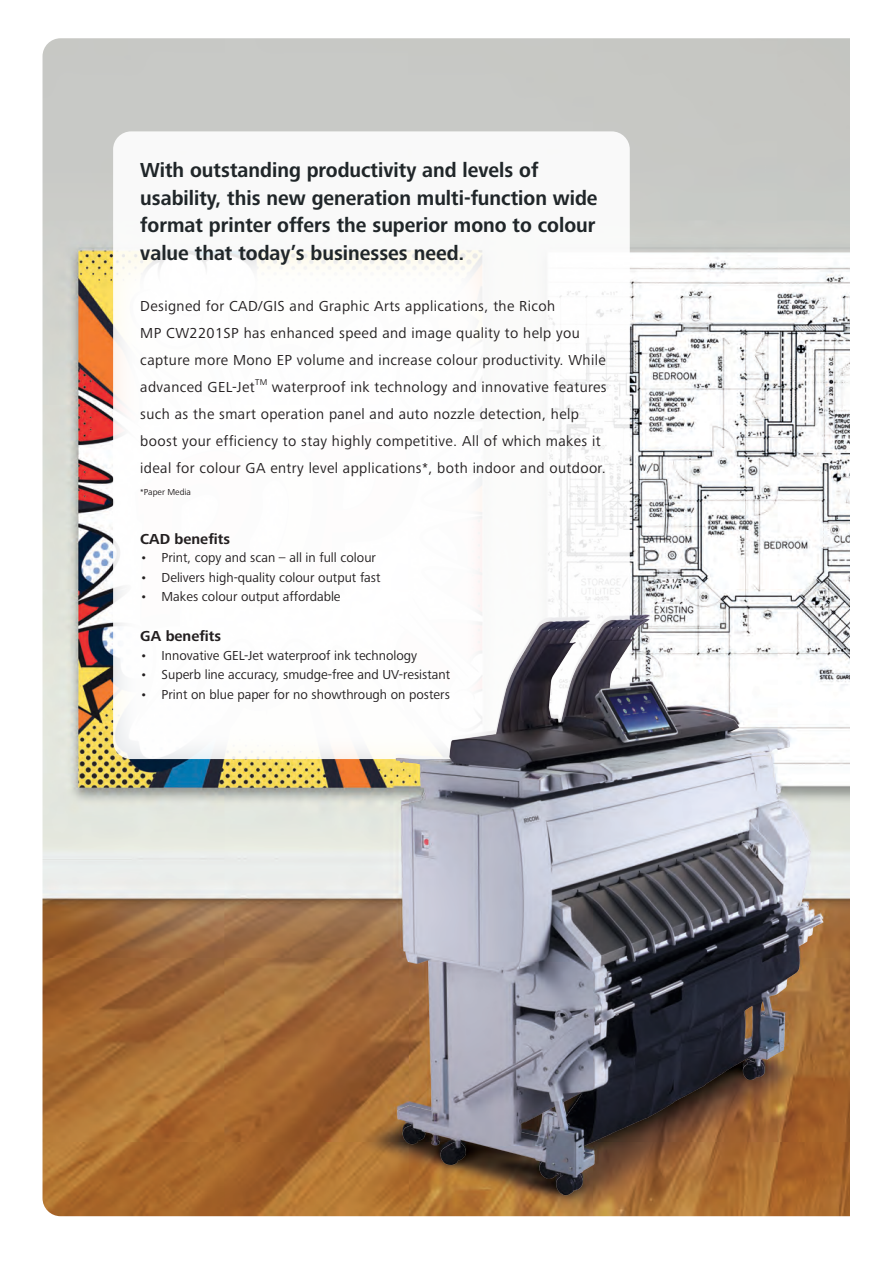
<style>
.page{position:relative;width:893px;height:1263px;background:#fff}
.page>*{position:absolute;margin:0;border:0;box-sizing:border-box;transform-origin:0 0}
.Inside_cover_intro{font:700 21px/27.8px "Frutiger Next LTW1 G";color:#202629;scale:.95 1}
.Inside_cover{font:15px/27px "Frutiger Next LTW1 G";letter-spacing:.025em;color:#231f20}
.page_2_sub_headers{font:700 15px "Frutiger Next LTW1 G";color:#231f20}
.t1{font:13.5px "Frutiger Next LTW1 G";color:#231f20}
.Inside_cover-2{font:9px "Frutiger Next LTW1 G";color:#231f20}
.Inside_cover-3{font:8.7px "Frutiger Next LTW1 G";color:#231f20}
</style>
<div class="page">
<img style="left:43px;top:43px;width:807px;height:1174px">
<p class="Inside_cover_intro" style="left:140px;top:157px;width:483px">With outstanding productivity and levels of usability, this new generation multi-function wide format printer offers the superior mono to colour value that today’s businesses need.</p>
<p class="Inside_cover" style="left:140px;top:293px;width:467px">Designed for CAD/GIS and Graphic Arts applications, the Ricoh<br>MP CW2201SP has enhanced speed and image quality to help you capture more Mono EP volume and increase colour productivity. While advanced GEL-Jet</p>
<p class="Inside_cover-3" style="left:255px;top:377px;width:14px">TM</p>
<p class="Inside_cover" style="left:140px;top:374px;width:468px;text-indent:132px">waterproof ink technology and innovative features such as the smart operation panel and auto nozzle detection, help boost your efficiency to stay highly competitive. All of which makes it ideal for colour GA entry level applications*, both indoor and outdoor.</p>
<p class="Inside_cover-2" style="left:140px;top:487px;width:52px">*Paper Media</p>
<p class="page_2_sub_headers" style="left:140px;top:530px;width:91px">CAD benefits</p>
<p class="t1" style="left:140px;top:550px;width:237px">• Print, copy and scan – all in full colour</p>
<p class="t1" style="left:140px;top:569px;width:242px">• Delivers high-quality colour output fast</p>
<p class="t1" style="left:140px;top:589px;width:202px">• Makes colour output affordable</p>
<p class="page_2_sub_headers" style="left:140px;top:628px;width:82px">GA benefits</p>
<p class="t1" style="left:140px;top:647px;width:278px">• Innovative GEL-Jet waterproof ink technology</p>
<p class="t1" style="left:140px;top:667px;width:311px">• Superb line accuracy, smudge-free and UV-resistant</p>
<p class="t1" style="left:140px;top:687px;width:311px">• Print on blue paper for no showthrough on posters</p>
</div>
